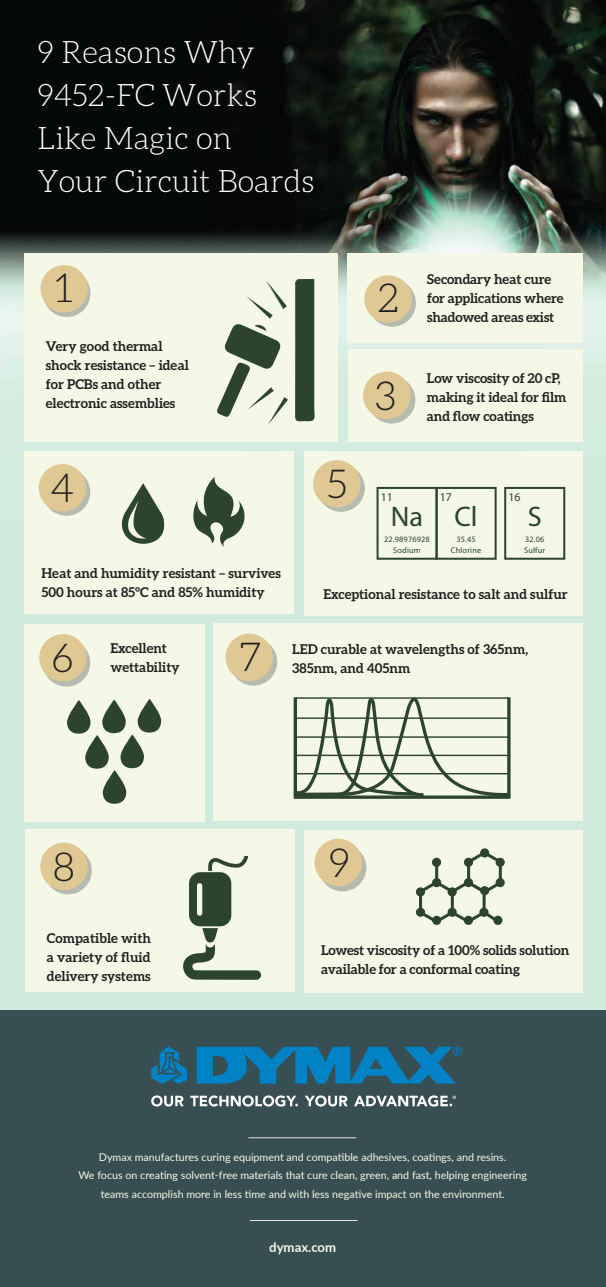
<style>
.page{position:relative;width:606px;height:1287px;background:#fff}
.page>*{position:absolute;margin:0;border:0;box-sizing:border-box;transform-origin:0 0}
.t1{font:300 39.95px "Aleo";color:#231f20}
.t2{font:300 31px/43px "Aleo";color:#fff}
.t3{font:28.3px "Myriad Pro";color:#2c442c}
.t4{font:700 13.5px/19px "Aleo";color:#231f20}
.t5{font:700 13.15px "Lato";color:#f5f8e6}
.t6{font:11.8px "Myriad Pro";color:#2c442c}
.t7{font:10.7px/18.5px "Lato";color:#f5f8e6;text-align:center}
.t8{font:8.25px "Myriad Pro";letter-spacing:.02em;color:#2c442c}
</style>
<div class="page">
<img style="left:0;top:0;width:605px;height:1010px">
<div style="left:0;top:1010px;width:605px;height:277px;background:#374e52"></div>
<svg style="left:151px;top:1046px;width:36px;height:38px"></svg>
<svg style="left:196px;top:1046px;width:266px;height:38px"></svg>
<svg style="left:151px;top:1095px;width:304px;height:11px"></svg>
<hr style="left:248px;top:1137px;width:108px;height:1px;background:#e5e3dc">
<hr style="left:250px;top:1220px;width:107px;height:1px;background:#e5e3dc">
<div style="left:214px;top:624px;width:368px;height:197px;background:#f5f8e6"></div>
<svg style="left:229px;top:638px;width:48px;height:47px"></svg>
<div style="left:25px;top:624px;width:180px;height:197px;background:#f5f8e6"></div>
<svg style="left:43px;top:639px;width:47px;height:47px"></svg>
<div style="left:303px;top:451px;width:279px;height:164px;background:#f5f8e6"></div>
<svg style="left:317px;top:464px;width:47px;height:48px"></svg>
<div style="left:24px;top:451px;width:269px;height:162px;background:#f5f8e6"></div>
<div style="left:348px;top:350px;width:234px;height:92px;background:#f5f8e6"></div>
<svg style="left:43px;top:468px;width:47px;height:48px"></svg>
<div style="left:24px;top:254px;width:313px;height:188px;background:#f5f8e6"></div>
<svg style="left:43px;top:270px;width:47px;height:47px"></svg>
<div style="left:346px;top:254px;width:236px;height:89px;background:#f5f8e6"></div>
<svg style="left:368px;top:279px;width:47px;height:48px"></svg>
<div style="left:40px;top:265px;width:48px;height:47px;background:#dfc893;border-radius:50%"></div>
<div style="left:364px;top:275px;width:47px;height:48px;background:#dfc893;border-radius:50%"></div>
<div style="left:39px;top:464px;width:47px;height:47px;background:#dfc893;border-radius:50%"></div>
<div style="left:313px;top:460px;width:47px;height:47px;background:#dfc893;border-radius:50%"></div>
<svg style="left:367px;top:376px;width:48px;height:47px"></svg>
<div style="left:39px;top:634px;width:48px;height:47px;background:#dfc893;border-radius:50%"></div>
<div style="left:225px;top:633px;width:48px;height:48px;background:#dfc893;border-radius:50%"></div>
<div style="left:363px;top:371px;width:47px;height:48px;background:#dfc893;border-radius:50%"></div>
<div style="left:304px;top:830px;width:278px;height:163px;background:#f5f8e6"></div>
<svg style="left:318px;top:844px;width:48px;height:47px"></svg>
<div style="left:25px;top:829px;width:270px;height:163px;background:#f5f8e6"></div>
<svg style="left:44px;top:847px;width:48px;height:47px"></svg>
<div style="left:40px;top:842px;width:48px;height:48px;background:#dfc893;border-radius:50%"></div>
<div style="left:314px;top:838px;width:48px;height:48px;background:#dfc893;border-radius:50%"></div>
<svg style="left:295px;top:279px;width:20px;height:143px;background:#364d35"></svg>
<svg style="left:217px;top:281px;width:71px;height:144px"></svg>
<svg style="left:193px;top:476px;width:52px;height:71px"></svg>
<svg style="left:121px;top:483px;width:44px;height:61px"></svg>
<svg style="left:67px;top:699px;width:94px;height:105px"></svg>
<svg style="left:415px;top:848px;width:89px;height:77px"></svg>
<div style="left:376px;top:487px;width:61px;height:73px;border:2px solid #2c442c"></div>
<div style="left:435px;top:487px;width:61px;height:73px;border:2px solid #2c442c"></div>
<div style="left:504px;top:487px;width:61px;height:73px;border:2px solid #2c442c"></div>
<svg style="left:293px;top:697px;width:218px;height:102px"></svg>
<hr style="left:507px;top:697px;width:3px;height:102px;background:#2d452d">
<hr style="left:295px;top:717px;width:213px;height:2px;background:#2d452d">
<hr style="left:295px;top:697px;width:213px;height:2px;background:#2d452d">
<hr style="left:295px;top:736px;width:213px;height:2px;background:#2d452d">
<hr style="left:295px;top:754px;width:213px;height:2px;background:#2d452d">
<hr style="left:295px;top:773px;width:213px;height:1px;background:#2d452d">
<svg style="left:183px;top:856px;width:78px;height:124px"></svg>
<h2 class="t2" style="left:37px;top:30px;width:278px">9 Reasons Why<br>9452-FC Works<br>Like Magic on<br>Your Circuit Boards</h2>
<h1 class="t1" style="left:55px;top:266px;width:20px">1</h1>
<h1 class="t1" style="left:377px;top:277px;width:23px">2</h1>
<p class="t4" style="left:46px;top:336px;width:144px">Very good thermal shock resistance – ideal for PCBs and other electronic assemblies</p>
<h1 class="t1" style="left:50px;top:467px;width:25px">4</h1>
<h1 class="t1" style="left:327px;top:462px;width:22px">5</h1>
<h1 class="t1" style="left:374px;top:374px;width:23px">3</h1>
<p class="t6" style="left:380px;top:489px;width:14px">11</p>
<p class="t4" style="left:427px;top:269px;width:138px">Secondary heat cure for applications where shadowed areas exist</p>
<p class="t4" style="left:426px;top:369px;width:141px">Low viscosity of 20 cP, making it ideal for film and flow coatings</p>
<p class="t6" style="left:439px;top:489px;width:14px">17</p>
<p class="t6" style="left:508px;top:489px;width:14px">16</p>
<p class="t4" style="left:41px;top:563px;width:241px">Heat and humidity resistant – survives<br>500 hours at 85°C and 85% humidity</p>
<h3 class="t3" style="left:390px;top:499px;width:34px">Na</h3>
<p class="t8" style="left:393px;top:545px;width:29px">Sodium</p>
<p class="t8" style="left:384px;top:534px;width:47px">22.98976928</p>
<h3 class="t3" style="left:454px;top:499px;width:25px">Cl</h3>
<p class="t8" style="left:450px;top:545px;width:32px">Chlorine</p>
<p class="t8" style="left:456px;top:534px;width:21px">35.45</p>
<h3 class="t3" style="left:527px;top:499px;width:15px">S</h3>
<p class="t8" style="left:523px;top:545px;width:23px">Sulfur</p>
<p class="t8" style="left:524px;top:534px;width:21px">32.06</p>
<p class="t4" style="left:323px;top:584px;width:245px">Exceptional resistance to salt and sulfur</p>
<h1 class="t1" style="left:52px;top:636px;width:23px">6</h1>
<h1 class="t1" style="left:239px;top:636px;width:23px">7</h1>
<p class="t4" style="left:110px;top:639px;width:71px">Excellent wettability</p>
<p class="t4" style="left:292px;top:639px;width:237px">LED curable at wavelengths of 365nm,<br>385nm, and 405nm</p>
<h1 class="t1" style="left:53px;top:845px;width:24px">8</h1>
<h1 class="t1" style="left:328px;top:841px;width:23px">9</h1>
<p class="t4" style="left:47px;top:929px;width:105px;text-align:justify">Compatible with a variety of fluid delivery systems</p>
<p class="t4" style="left:321px;top:941px;width:249px">Lowest viscosity of a 100% solids solution available for a conformal coating</p>
<p class="t7" style="left:78px;top:1147px;width:449px">Dymax manufactures curing equipment and compatible adhesives, coatings, and resins.<br>We focus on creating solvent-free materials that cure clean, green, and fast, helping engineering teams accomplish more in less time and with less negative impact on the environment.</p>
<p class="t5" style="left:269px;top:1237px;width:68px">dymax.com</p>
</div>
